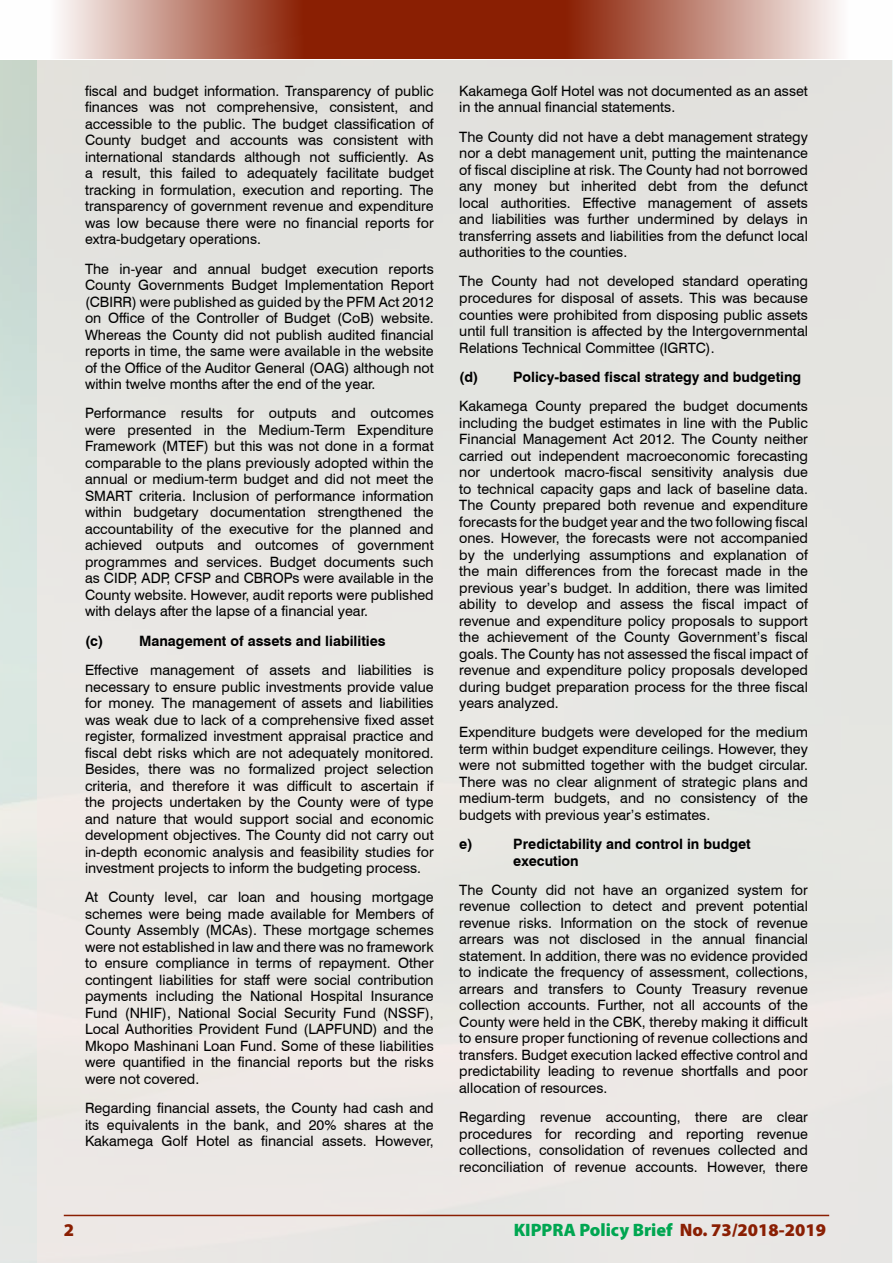
<style>
.page{position:relative;width:893px;height:1263px;background:#fff}
.page>*{position:absolute;margin:0;border:0;box-sizing:border-box;transform-origin:0 0}
.t1{font:900 18px "Myriad Pro";color:#00a651}
.t2{font:900 18px "Myriad Pro";color:#8a1f03}
.t3{font:14.25px/16.5px "Swiss 721 BT";color:#000;text-align:justify}
.t4{font:700 14.25px/16.5px "Swiss 721 BT";color:#000}
.s1{color:#8a1f03}
</style>
<div class="page">
<hr style="left:64px;top:1215px;width:765px;height:1px;background:#8a1f03">
<svg style="left:52px;top:0;width:388px;height:59px;background:#af6653"></svg>
<svg style="left:440px;top:0;width:407px;height:59px;background:#b16b58"></svg>
<p class="t3" style="left:85px;top:82px;width:350px">fiscal and budget information. Transparency of public finances was not comprehensive, consistent, and accessible to the public. The budget classification of County budget and accounts was consistent with international standards although not sufficiently. As a result, this failed to adequately facilitate budget tracking in formulation, execution and reporting. The transparency of government revenue and expenditure was low because there were no financial reports for extra-budgetary operations.</p>
<p class="t3" style="left:85px;top:260px;width:350px">The in-year and annual budget execution reports County Governments Budget Implementation Report (CBIRR) were published as guided by the PFM Act 2012 on Office of the Controller of Budget (CoB) website.<br>Whereas the County did not publish audited financial reports in time, the same were available in the website of the Office of the Auditor General (OAG) although not within twelve months after the end of the year.</p>
<p class="t3" style="left:85px;top:405px;width:350px">Performance results for outputs and outcomes were presented in the Medium-Term Expenditure Framework (MTEF) but this was not done in a format comparable to the plans previously adopted within the annual or medium-term budget and did not meet the SMART criteria. Inclusion of performance information within budgetary documentation strengthened the accountability of the executive for the planned and achieved outputs and outcomes of government programmes and services. Budget documents such as CIDP, ADP, CFSP and CBROPs were available in the County website. However, audit reports were published with delays after the lapse of a financial year.</p>
<p class="t4" style="left:85px;top:632px;width:20px">(c)</p>
<p class="t4" style="left:139px;top:632px;width:248px">Management of assets and liabilities</p>
<p class="t3" style="left:85px;top:661px;width:350px">Effective management of assets and liabilities is necessary to ensure public investments provide value for money. The management of assets and liabilities was weak due to lack of a comprehensive fixed asset register, formalized investment appraisal practice and fiscal debt risks which are not adequately monitored.<br>Besides, there was no formalized project selection criteria, and therefore it was difficult to ascertain if the projects undertaken by the County were of type and nature that would support social and economic development objectives. The County did not carry out in-depth economic analysis and feasibility studies for investment projects to inform the budgeting process.</p>
<p class="t3" style="left:85px;top:888px;width:350px">At County level, car loan and housing mortgage schemes were being made available for Members of County Assembly (MCAs). These mortgage schemes were not established in law and there was no framework to ensure compliance in terms of repayment. Other contingent liabilities for staff were social contribution payments including the National Hospital Insurance Fund (NHIF), National Social Security Fund (NSSF), Local Authorities Provident Fund (LAPFUND) and the Mkopo Mashinani Loan Fund. Some of these liabilities were quantified in the financial reports but the risks were not covered.</p>
<p class="t3" style="left:85px;top:1099px;width:350px">Regarding financial assets, the County had cash and its equivalents in the bank, and 20% shares at the Kakamega Golf Hotel as financial assets. However,</p>
<p class="t3" style="left:459px;top:82px;width:350px">Kakamega Golf Hotel was not documented as an asset in the annual financial statements.</p>
<p class="t3" style="left:459px;top:128px;width:350px">The County did not have a debt management strategy nor a debt management unit, putting the maintenance of fiscal discipline at risk. The County had not borrowed any money but inherited debt from the defunct local authorities. Effective management of assets and liabilities was further undermined by delays in transferring assets and liabilities from the defunct local authorities to the counties.</p>
<p class="t3" style="left:459px;top:273px;width:350px">The County had not developed standard operating procedures for disposal of assets. This was because counties were prohibited from disposing public assets until full transition is affected by the Intergovernmental Relations Technical Committee (IGRTC).</p>
<p class="t4" style="left:459px;top:368px;width:21px">(d)</p>
<p class="t4" style="left:513px;top:368px;width:290px">Policy-based fiscal strategy and budgeting</p>
<p class="t3" style="left:459px;top:397px;width:350px">Kakamega County prepared the budget documents including the budget estimates in line with the Public Financial Management Act 2012. The County neither carried out independent macroeconomic forecasting nor undertook macro-fiscal sensitivity analysis due to technical capacity gaps and lack of baseline data.<br>The County prepared both revenue and expenditure forecasts for the budget year and the two following fiscal ones. However, the forecasts were not accompanied by the underlying assumptions and explanation of the main differences from the forecast made in the previous year’s budget. In addition, there was limited ability to develop and assess the fiscal impact of revenue and expenditure policy proposals to support the achievement of the County Government’s fiscal goals. The County has not assessed the fiscal impact of revenue and expenditure policy proposals developed during budget preparation process for the three fiscal years analyzed.</p>
<p class="t3" style="left:459px;top:723px;width:350px">Expenditure budgets were developed for the medium term within budget expenditure ceilings. However, they were not submitted together with the budget circular.<br>There was no clear alignment of strategic plans and medium-term budgets, and no consistency of the budgets with previous year’s estimates.</p>
<p class="t4" style="left:459px;top:836px;width:15px">e)</p>
<p class="t4" style="left:513px;top:836px;width:239px">Predictability and control in budget execution</p>
<p class="t3" style="left:459px;top:881px;width:350px">The County did not have an organized system for revenue collection to detect and prevent potential revenue risks. Information on the stock of revenue arrears was not disclosed in the annual financial statement. In addition, there was no evidence provided to indicate the frequency of assessment, collections, arrears and transfers to County Treasury revenue collection accounts. Further, not all accounts of the County were held in the CBK, thereby making it difficult to ensure proper functioning of revenue collections and transfers. Budget execution lacked effective control and predictability leading to revenue shortfalls and poor allocation of resources.</p>
<p class="t3" style="left:459px;top:1108px;width:350px">Regarding revenue accounting, there are clear procedures for recording and reporting revenue collections, consolidation of revenues collected and reconciliation of revenue accounts. However, there</p>
<p class="t2" style="left:64px;top:1218px;width:12px">2</p>
<p class="t1" style="left:514px;top:1218px;width:314px">KIPPRA Policy Brief <span class="s1">No. 73/2018-2019</span></p>
</div>
